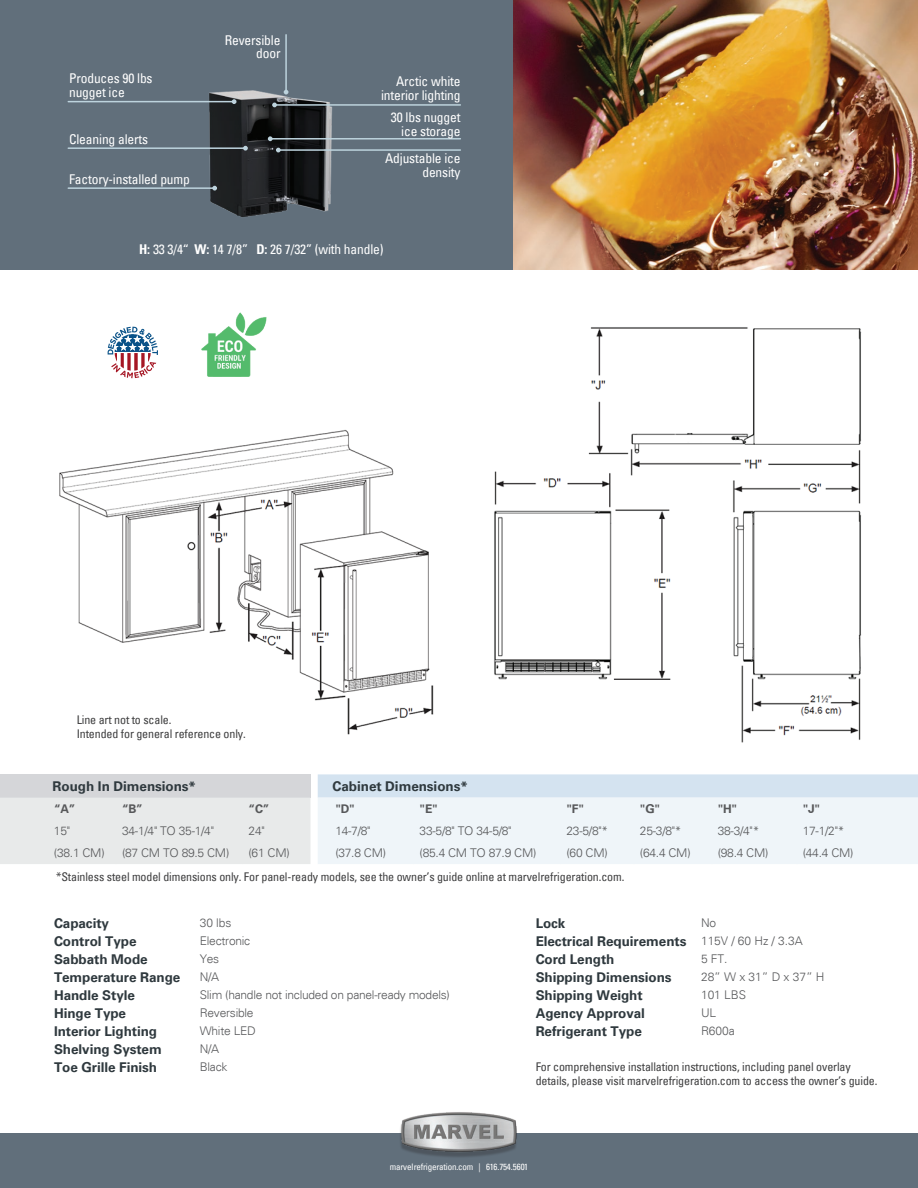
<style>
.page{position:relative;width:918px;height:1188px;background:#fff}
.page>*{position:absolute;margin:0;border:0;box-sizing:border-box;transform-origin:0 0}
.t1{font:700 13.5px/18px "Univers";letter-spacing:-.005em;color:#2f393e}
.t2{font:condensed 13.5px/13.5px "Univers";letter-spacing:-.01em;color:#fff;text-align:right}
.t3{font:300 12px/18px "Univers";letter-spacing:-.02em;color:#57585a}
.t4{font:condensed 12px/13.5px "Univers";letter-spacing:-.01em;color:#3e3e3f}
.t5{font:700 12px "Univers";color:#57585a}
.t6{font:condensed 9px "Univers";letter-spacing:-.02em;color:#fff}
.s1{font-weight:700}
</style>
<div class="page">
<div style="left:0;top:0;width:918px;height:270px;background:#616f7b"></div>
<div style="left:0;top:1133px;width:918px;height:55px;background:#616f7b"></div>
<img style="left:513px;top:0;width:405px;height:270px">
<div style="left:0;top:774px;width:310px;height:24px;background:#d5d6d9"></div>
<div style="left:0;top:798px;width:310px;height:66px;background:#e8eaea"></div>
<svg style="left:318px;top:774px;width:600px;height:90px"></svg>
<img style="left:162px;top:90px;width:171px;height:127px">
<img style="left:494px;top:327px;width:368px;height:416px">
<img style="left:59px;top:429px;width:375px;height:306px">
<img style="left:400px;top:1112px;width:117px;height:45px">
<svg style="left:108px;top:327px;width:50px;height:51px"></svg>
<img style="left:201px;top:312px;width:66px;height:64px">
<hr style="left:68px;top:101px;width:166px;height:1px;background:#bdd3dd">
<svg style="left:232px;top:99px;width:5px;height:5px"></svg>
<hr style="left:68px;top:187px;width:147px;height:2px;background:#bdd3dd">
<svg style="left:212px;top:186px;width:5px;height:5px"></svg>
<hr style="left:68px;top:147px;width:177px;height:2px;background:#bdd3dd">
<svg style="left:243px;top:146px;width:5px;height:5px"></svg>
<hr style="left:275px;top:104px;width:185px;height:2px;background:#bdd3dd">
<svg style="left:272px;top:103px;width:5px;height:4px"></svg>
<hr style="left:270px;top:138px;width:190px;height:2px;background:#bdd3dd">
<svg style="left:268px;top:136px;width:5px;height:5px"></svg>
<hr style="left:278px;top:149px;width:182px;height:2px;background:#bdd3dd">
<svg style="left:276px;top:148px;width:5px;height:4px"></svg>
<hr style="left:285px;top:35px;width:2px;height:57px;background:#bdd3dd">
<svg style="left:284px;top:90px;width:4px;height:5px"></svg>
<p class="t2" style="left:69px;top:73px;width:85px;text-align:left">Produces 90 lbs nugget ice</p>
<p class="t2" style="left:69px;top:134px;width:81px">Cleaning alerts</p>
<p class="t2" style="left:69px;top:174px;width:122px">Factory-installed pump</p>
<p class="t2" style="left:225px;top:34px;width:57px">Reversible door</p>
<p class="t2" style="left:381px;top:76px;width:81px">Arctic white interior lighting</p>
<p class="t2" style="left:391px;top:112px;width:71px">30 lbs nugget ice storage</p>
<p class="t2" style="left:385px;top:153px;width:77px">Adjustable ice density</p>
<p class="t2" style="left:139px;top:244px;width:246px"><span class="s1">H:</span> 33 3/4“ <span class="s1">W:</span> 14 7/8” <span class="s1">D:</span> 26 7/32” (with handle)</p>
<p class="t4" style="left:77px;top:715px;width:171px">Line art not to scale.<br>Intended for general reference only.</p>
<p class="t1" style="left:333px;top:778px;width:137px">Cabinet Dimensions*</p>
<p class="t5" style="left:335px;top:804px;width:21px">"D"</p>
<p class="t5" style="left:420px;top:804px;width:20px">"E"</p>
<p class="t5" style="left:567px;top:804px;width:19px">"F"</p>
<p class="t5" style="left:640px;top:804px;width:22px">"G"</p>
<p class="t5" style="left:718px;top:804px;width:21px">"H"</p>
<p class="t5" style="left:803px;top:804px;width:19px">"J"</p>
<p class="t3" style="left:335px;top:823px;width:37px">14-7/8"</p>
<p class="t3" style="left:420px;top:823px;width:93px">33-5/8" TO 34-5/8"</p>
<p class="t3" style="left:567px;top:823px;width:43px">23-5/8"*</p>
<p class="t3" style="left:640px;top:823px;width:43px">25-3/8"*</p>
<p class="t3" style="left:718px;top:823px;width:43px">38-3/4"*</p>
<p class="t3" style="left:803px;top:823px;width:43px">17-1/2"*</p>
<p class="t3" style="left:335px;top:845px;width:52px">(37.8 CM)</p>
<p class="t3" style="left:420px;top:845px;width:118px">(85.4 CM TO 87.9 CM)</p>
<p class="t3" style="left:567px;top:845px;width:43px">(60 CM)</p>
<p class="t3" style="left:640px;top:845px;width:52px">(64.4 CM)</p>
<p class="t3" style="left:718px;top:845px;width:52px">(98.4 CM)</p>
<p class="t3" style="left:803px;top:845px;width:52px">(44.4 CM)</p>
<p class="t4" style="left:56px;top:871px;width:570px">*Stainless steel model dimensions only. For panel-ready models, see the owner’s guide online at marvelrefrigeration.com.</p>
<p class="t1" style="left:53px;top:778px;width:145px">Rough In Dimensions*</p>
<p class="t5" style="left:54px;top:804px;width:23px">“A”</p>
<p class="t5" style="left:122px;top:804px;width:22px">“B”</p>
<p class="t5" style="left:249px;top:804px;width:22px">“C”</p>
<p class="t3" style="left:54px;top:823px;width:18px">15"</p>
<p class="t3" style="left:122px;top:823px;width:93px">34-1/4" TO 35-1/4"</p>
<p class="t3" style="left:249px;top:823px;width:18px">24"</p>
<p class="t3" style="left:54px;top:845px;width:52px">(38.1 CM)</p>
<p class="t3" style="left:122px;top:845px;width:109px">(87 CM TO 89.5 CM)</p>
<p class="t3" style="left:249px;top:845px;width:43px">(61 CM)</p>
<p class="t1" style="left:54px;top:915px;width:128px">Capacity<br>Control Type<br>Sabbath Mode<br>Temperature Range<br>Handle Style<br>Hinge Type<br>Interior Lighting<br>Shelving System<br>Toe Grille Finish</p>
<p class="t3" style="left:200px;top:915px;width:252px">30 lbs<br>Electronic<br>Yes<br>N/A<br>Slim (handle not included on panel-ready models)<br>Reversible<br>White LED<br>N/A<br>Black</p>
<p class="t1" style="left:536px;top:915px;width:152px">Lock<br>Electrical Requirements<br>Cord Length<br>Shipping Dimensions<br>Shipping Weight<br>Agency Approval<br>Refrigerant Type</p>
<p class="t3" style="left:701px;top:915px;width:125px">No<br>115V / 60 Hz / 3.3A<br>5 FT.<br>28” W x 31” D x 37” H<br>101 LBS<br>UL<br>R600a</p>
<p class="t4" style="left:536px;top:1061px;width:343px">For comprehensive installation instructions, including panel overlay details, please visit marvelrefrigeration.com to access the owner’s guide.</p>
<p class="t6" style="left:390px;top:1163px;width:140px">marvelrefrigeration.com | 616.754.5601</p>
</div>
